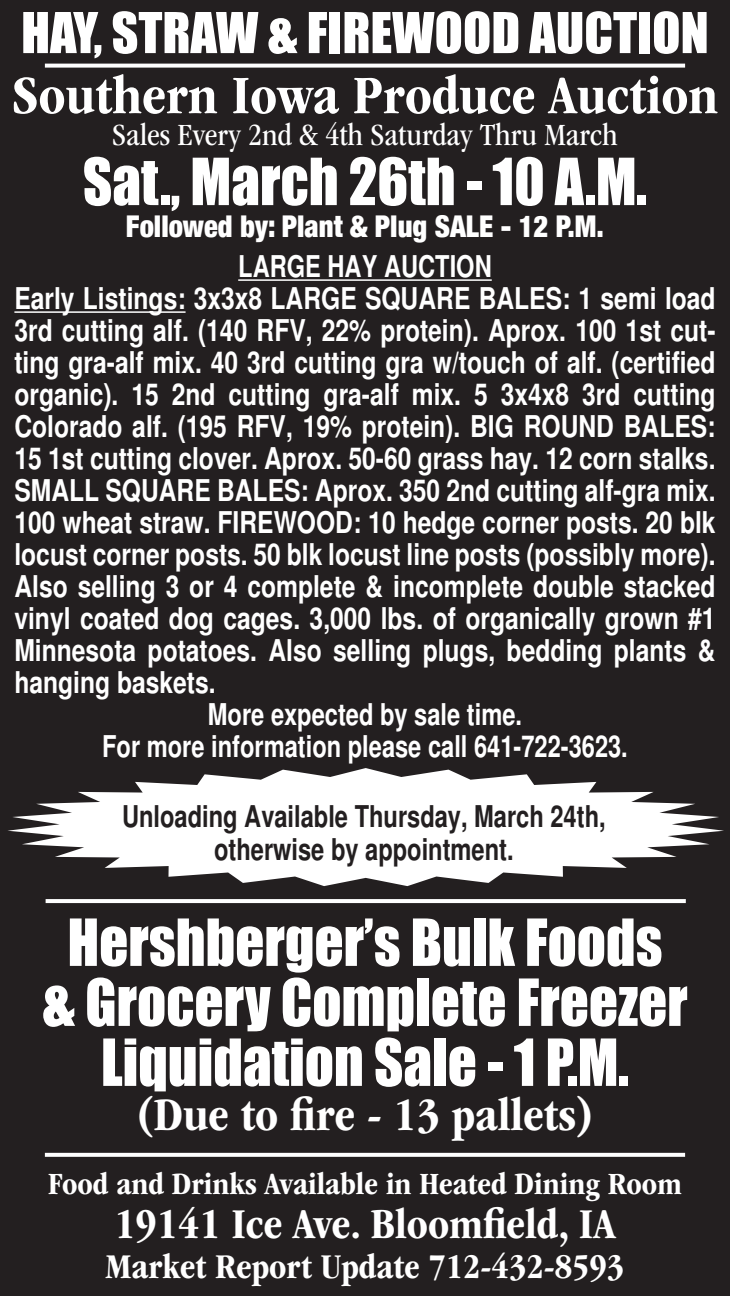
<style>
.page{position:relative;width:730px;height:1296px;background:#fff}
.page>*{position:absolute;margin:0;border:0;box-sizing:border-box;transform-origin:0 0}
.t1{font:60px "Impact";color:#fff;scale:.95 1}
.t2{font:700 condensed 56px "ITC Garamond Std";color:#fff}
.t3{font:52px "Impact";color:#fff}
.t4{font:700 condensed 48px "ITC Garamond Std";color:#fff}
.t5{font:700 condensed 44px "ITC Garamond Std";color:#fff}
.t6{font:700 condensed 36px "ITC Garamond Std";color:#fff}
.t7{font:700 condensed 32px "ITC Garamond Std";color:#fff}
.t8{font:condensed 32px "ITC Garamond Std";color:#fff}
.t9{font:700 condensed 30px/32px "Helvetica";color:#fff;text-align:justify}
.t10{font:700 condensed 30px "Helvetica";color:#fff;scale:.96 1}
.t11{font:700 condensed 30px "Helvetica";color:#231f20;scale:.96 1}
.t12{font:900 condensed 30px "Helvetica Neue";color:#fff;scale:.95 1}
</style>
<div class="page">
<div style="left:0;top:0;width:729px;height:1296px;background:#231f20"></div>
<hr style="left:238px;top:279px;width:253px;height:2px;background:#fff">
<hr style="left:14px;top:311px;width:171px;height:2px;background:#fff">
<svg style="left:45px;top:64px;width:639px;height:4px;fill:#fff"></svg>
<svg style="left:46px;top:899px;width:639px;height:4px;fill:#fff"></svg>
<svg style="left:45px;top:1153px;width:639px;height:4px;fill:#fff"></svg>
<svg style="left:8px;top:768px;width:715px;height:118px;fill:#fff"></svg>
<p class="t3" style="left:21px;top:-8px;width:688px">HAY, STRAW &amp; FIREWOOD AUCTION</p>
<p class="t2" style="left:12px;top:64px;width:707px">Southern Iowa Produce Auction</p>
<p class="t8" style="left:112px;top:117px;width:506px">Sales Every 2nd &amp; 4th Saturday Thru March</p>
<p class="t1" style="left:83px;top:135px;width:595px">Sat., March 26th - 10 A.M.</p>
<p class="t12" style="left:126px;top:202px;width:504px">Followed by: Plant &amp; Plug SALE - 12 P.M.</p>
<p class="t10" style="left:238px;top:249px;width:265px">LARGE HAY AUCTION</p>
<p class="t9" style="left:14px;top:282px;width:702px">Early Listings: 3x3x8 LARGE SQUARE BALES: 1 semi load 3rd cutting alf. (140 RFV, 22% protein). Aprox. 100 1st cut&shy;ting gra-alf mix. 40 3rd cutting gra w/touch of alf. (certified organic). 15 2nd cutting gra-alf mix. 5 3x4x8 3rd cutting Colorado alf. (195 RFV, 19% protein). BIG ROUND BALES:<br>15 1st cutting clover. Aprox. 50-60 grass hay. 12 corn stalks.<br>SMALL SQUARE BALES: Aprox. 350 2nd cutting alf-gra mix.<br>100 wheat straw. FIREWOOD: 10 hedge corner posts. 20 blk locust corner posts. 50 blk locust line posts (possibly more).<br>Also selling 3 or 4 complete &amp; incomplete double stacked vinyl coated dog cages. 3,000 lbs. of organically grown #1<br>Minnesota potatoes. Also selling plugs, bedding plants &amp; hanging baskets.</p>
<p class="t10" style="left:208px;top:697px;width:328px">More expected by sale time.</p>
<p class="t10" style="left:102px;top:729px;width:548px">For more information please call 641-722-3623.</p>
<p class="t11" style="left:122px;top:798px;width:505px">Unloading Available Thursday, March 24th,</p>
<p class="t11" style="left:214px;top:831px;width:313px">otherwise by appointment.</p>
<p class="t1" style="left:67px;top:896px;width:627px">Hershberger’s Bulk Foods</p>
<p class="t1" style="left:42px;top:956px;width:680px">&amp; Grocery Complete Freezer</p>
<p class="t1" style="left:101px;top:1016px;width:557px">Liquidation Sale - 1 P.M.</p>
<p class="t4" style="left:136px;top:1088px;width:459px">(Due to fire - 13 pallets)</p>
<p class="t7" style="left:48px;top:1166px;width:634px">Food and Drinks Available in Heated Dining Room</p>
<p class="t5" style="left:114px;top:1199px;width:502px">19141 Ice Ave. Bloomfield, IA</p>
<p class="t6" style="left:106px;top:1246px;width:520px">Market Report Update 712-432-8593</p>
</div>
